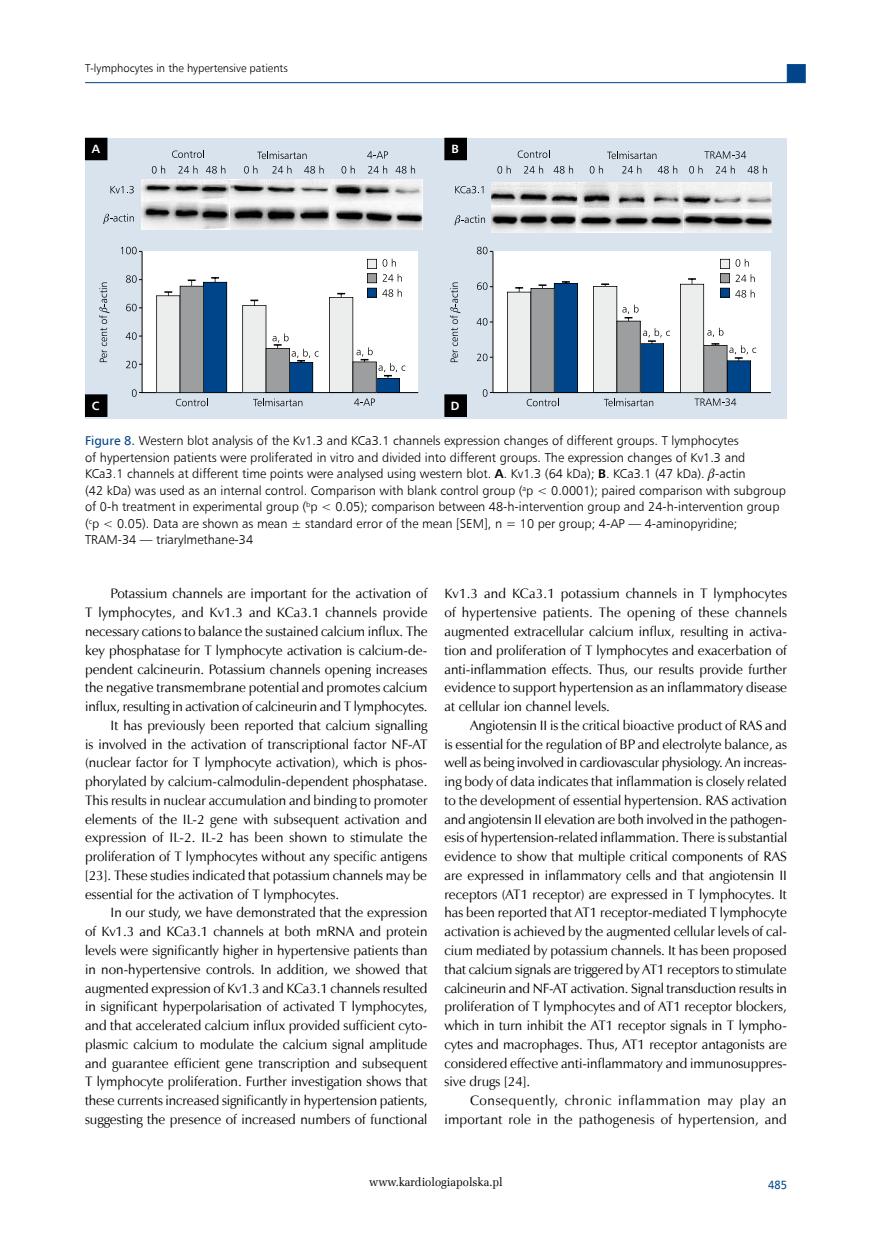
<style>
.page{position:relative;width:872px;height:1234px;background:#fff}
.page>*{position:absolute;margin:0;border:0;box-sizing:border-box;transform-origin:0 0}
.t1{font:13.65px/18.8px "Zapf Humnst EU";color:#000;text-align:justify}
.t2{font:12.75px/16.5px "Humnst 777 Lt EU";color:#000}
.t3{font:12px "Zapf Ellipt EU";color:#000;scale:.95 1}
.t4{font:700 12px "Humnst 777 EU";color:#fff}
.t5{font:12px "Humnst 777 EU";color:#004489;scale:.9 1}
.t6{font:11.25px "Humnst 777 Lt EU";color:#000}
.s1{font-family:"Humnst 777 EU";color:#004489}
.s2{font-family:"Humnst 777 EU";font-weight:700}
</style>
<div class="page">
<hr style="left:85px;top:82px;width:702px;height:1px;background:#004489">
<div style="left:787px;top:64px;width:18px;height:19px;background:#004489;border:1px solid #004489"></div>
<div style="left:85px;top:138px;width:702px;height:280px;background:#d9e3ed"></div>
<svg style="left:110px;top:186px;width:24px;height:7px"></svg>
<svg style="left:103px;top:214px;width:31px;height:10px"></svg>
<svg style="left:455px;top:186px;width:28px;height:7px"></svg>
<svg style="left:454px;top:215px;width:31px;height:10px"></svg>
<svg style="left:99px;top:282px;width:10px;height:80px"></svg>
<svg style="left:172px;top:150px;width:32px;height:8px"></svg>
<svg style="left:152px;top:166px;width:13px;height:7px"></svg>
<svg style="left:178px;top:166px;width:19px;height:7px"></svg>
<svg style="left:206px;top:166px;width:19px;height:7px"></svg>
<svg style="left:244px;top:166px;width:13px;height:7px"></svg>
<svg style="left:272px;top:166px;width:19px;height:7px"></svg>
<svg style="left:304px;top:166px;width:19px;height:7px"></svg>
<svg style="left:341px;top:166px;width:14px;height:7px"></svg>
<svg style="left:368px;top:166px;width:19px;height:7px"></svg>
<svg style="left:395px;top:166px;width:20px;height:7px"></svg>
<svg style="left:257px;top:151px;width:50px;height:8px"></svg>
<svg style="left:367px;top:151px;width:21px;height:7px"></svg>
<svg style="left:517px;top:150px;width:33px;height:8px"></svg>
<svg style="left:497px;top:166px;width:14px;height:7px"></svg>
<svg style="left:524px;top:166px;width:19px;height:7px"></svg>
<svg style="left:553px;top:166px;width:20px;height:7px"></svg>
<svg style="left:590px;top:166px;width:13px;height:7px"></svg>
<svg style="left:622px;top:166px;width:19px;height:7px"></svg>
<svg style="left:658px;top:166px;width:19px;height:7px"></svg>
<svg style="left:689px;top:166px;width:13px;height:7px"></svg>
<svg style="left:715px;top:166px;width:20px;height:7px"></svg>
<svg style="left:747px;top:166px;width:20px;height:7px"></svg>
<svg style="left:607px;top:151px;width:49px;height:8px"></svg>
<svg style="left:704px;top:151px;width:42px;height:8px"></svg>
<svg style="left:121px;top:247px;width:298px;height:159px"></svg>
<svg style="left:450px;top:282px;width:10px;height:80px"></svg>
<svg style="left:476px;top:247px;width:295px;height:159px;background:#c8d0d8"></svg>
<img style="left:491px;top:182px;width:280px;height:51px">
<img style="left:142px;top:179px;width:280px;height:50px">
<div style="left:85px;top:138px;width:22px;height:22px;background:#000"></div>
<div style="left:85px;top:395px;width:22px;height:21px;background:#000"></div>
<div style="left:85px;top:394px;width:22px;height:22px;border:1px solid #000"></div>
<div style="left:445px;top:395px;width:21px;height:21px;background:#000"></div>
<div style="left:444px;top:394px;width:23px;height:22px;border:1px solid #000"></div>
<div style="left:445px;top:138px;width:21px;height:22px;background:#000"></div>
<div style="left:444px;top:138px;width:23px;height:22px;border:1px solid #000"></div>
<p class="t6" style="left:85px;top:61px;width:204px">T-lymphocytes in the hypertensive patients</p>
<p class="t4" style="left:92px;top:142px;width:10px">A</p>
<p class="t4" style="left:451px;top:142px;width:9px">B</p>
<p class="t4" style="left:92px;top:398px;width:9px">C</p>
<p class="t4" style="left:451px;top:398px;width:10px">D</p>
<p class="t2" style="left:85px;top:432px;width:702px"><span class="s1">Figure 8.</span> Western blot analysis of the Kv1.3 and KCa3.1 channels expression changes of different groups. T lymphocytes<br>of hypertension patients were proliferated in vitro and divided into different groups. The expression changes of Kv1.3 and KCa3.1 channels at different time points were analysed using western blot. <span class="s2">A</span>. Kv1.3 (64 kDa); <span class="s2">B</span>. KCa3.1 (47 kDa). -actin<br>(42 kDa) was used as an internal control. Comparison with blank control group (<sup>a</sup>p &lt; 0.0001); paired comparison with subgroup of 0-h treatment in experimental group (<sup>b</sup>p &lt; 0.05); comparison between 48-h-intervention group and 24-h-intervention group (<sup>c</sup>p &lt; 0.05). Data are shown as mean ± standard error of the mean [SEM], n = 10 per group; 4-AP — 4-aminopyridine; TRAM-34 — triarylmethane-34</p>
<p class="t1" style="left:111px;top:584px;width:318px">Potassium channels are important for the activation of</p>
<p class="t1" style="left:85px;top:603px;width:344px">T lymphocytes, and Kv1.3 and KCa3.1 channels provide</p>
<p class="t1" style="left:85px;top:622px;width:344px">necessary cations to balance the sustained calcium influx. The</p>
<p class="t1" style="left:85px;top:640px;width:344px">key phosphatase for T lymphocyte activation is calcium-de-</p>
<p class="t1" style="left:85px;top:659px;width:344px">pendent calcineurin. Potassium channels opening increases</p>
<p class="t1" style="left:85px;top:678px;width:344px">the negative transmembrane potential and promotes calcium</p>
<p class="t1" style="left:85px;top:697px;width:344px">influx, resulting in activation of calcineurin and T lymphocytes.</p>
<p class="t1" style="left:111px;top:715px;width:318px">It has previously been reported that calcium signalling</p>
<p class="t1" style="left:85px;top:734px;width:344px">is involved in the activation of transcriptional factor NF-AT</p>
<p class="t1" style="left:85px;top:753px;width:344px">(nuclear factor for T lymphocyte activation), which is phos-</p>
<p class="t1" style="left:85px;top:771px;width:344px">phorylated by calcium-calmodulin-dependent phosphatase.</p>
<p class="t1" style="left:85px;top:790px;width:344px">This results in nuclear accumulation and binding to promoter</p>
<p class="t1" style="left:85px;top:809px;width:343px">elements of the IL-2 gene with subsequent activation and</p>
<p class="t1" style="left:85px;top:828px;width:344px">expression of IL-2. IL-2 has been shown to stimulate the</p>
<p class="t1" style="left:85px;top:847px;width:344px">proliferation of T lymphocytes without any specific antigens</p>
<p class="t1" style="left:85px;top:865px;width:344px">[23]. These studies indicated that potassium channels may be</p>
<p class="t1" style="left:85px;top:884px;width:255px">essential for the activation of T lymphocytes.</p>
<p class="t1" style="left:111px;top:903px;width:318px">In our study, we have demonstrated that the expression</p>
<p class="t1" style="left:85px;top:922px;width:344px">of Kv1.3 and KCa3.1 channels at both mRNA and protein</p>
<p class="t1" style="left:85px;top:940px;width:344px">levels were significantly higher in hypertensive patients than</p>
<p class="t1" style="left:85px;top:959px;width:344px">in non-hypertensive controls. In addition, we showed that</p>
<p class="t1" style="left:85px;top:978px;width:344px">augmented expression of Kv1.3 and KCa3.1 channels resulted</p>
<p class="t1" style="left:85px;top:997px;width:344px">in significant hyperpolarisation of activated T lymphocytes,</p>
<p class="t1" style="left:85px;top:1015px;width:344px">and that accelerated calcium influx provided sufficient cyto-</p>
<p class="t1" style="left:85px;top:1034px;width:344px">plasmic calcium to modulate the calcium signal amplitude</p>
<p class="t1" style="left:85px;top:1053px;width:344px">and guarantee efficient gene transcription and subsequent</p>
<p class="t1" style="left:85px;top:1072px;width:344px">T lymphocyte proliferation. Further investigation shows that</p>
<p class="t1" style="left:85px;top:1090px;width:344px">these currents increased significantly in hypertension patients,</p>
<p class="t1" style="left:85px;top:1109px;width:344px">suggesting the presence of increased numbers of functional</p>
<p class="t1" style="left:444px;top:584px;width:344px">Kv1.3 and KCa3.1 potassium channels in T lymphocytes of hypertensive patients. The opening of these channels augmented extracellular calcium influx, resulting in activa&shy;tion and proliferation of T lymphocytes and exacerbation of anti-inflammation effects. Thus, our results provide further evidence to support hypertension as an inflammatory disease at cellular ion channel levels.</p>
<p class="t1" style="left:444px;top:715px;width:344px;text-indent:25px">Angiotensin II is the critical bioactive product of RAS and is essential for the regulation of BP and electrolyte balance, as well as being involved in cardiovascular physiology. An increas&shy;ing body of data indicates that inflammation is closely related to the development of essential hypertension. RAS activation and angiotensin II elevation are both involved in the pathogen&shy;esis of hypertension-related inflammation. There is substantial evidence to show that multiple critical components of RAS are expressed in inflammatory cells and that angiotensin II receptors (AT1 receptor) are expressed in T lymphocytes. It has been reported that AT1 receptor-mediated T lymphocyte activation is achieved by the augmented cellular levels of cal&shy;cium mediated by potassium channels. It has been proposed that calcium signals are triggered by AT1 receptors to stimulate calcineurin and NF-AT activation. Signal transduction results in proliferation of T lymphocytes and of AT1 receptor blockers, which in turn inhibit the AT1 receptor signals in T lympho&shy;cytes and macrophages. Thus, AT1 receptor antagonists are considered effective anti-inflammatory and immunosuppres&shy;sive drugs [24].</p>
<p class="t1" style="left:444px;top:1090px;width:344px;text-align:right">Consequently, chronic inflammation may play an important role in the pathogenesis of hypertension, and</p>
<p class="t3" style="left:369px;top:1173px;width:142px">www.kardiologiapolska.pl</p>
<p class="t5" style="left:768px;top:1176px;width:22px">485</p>
</div>
